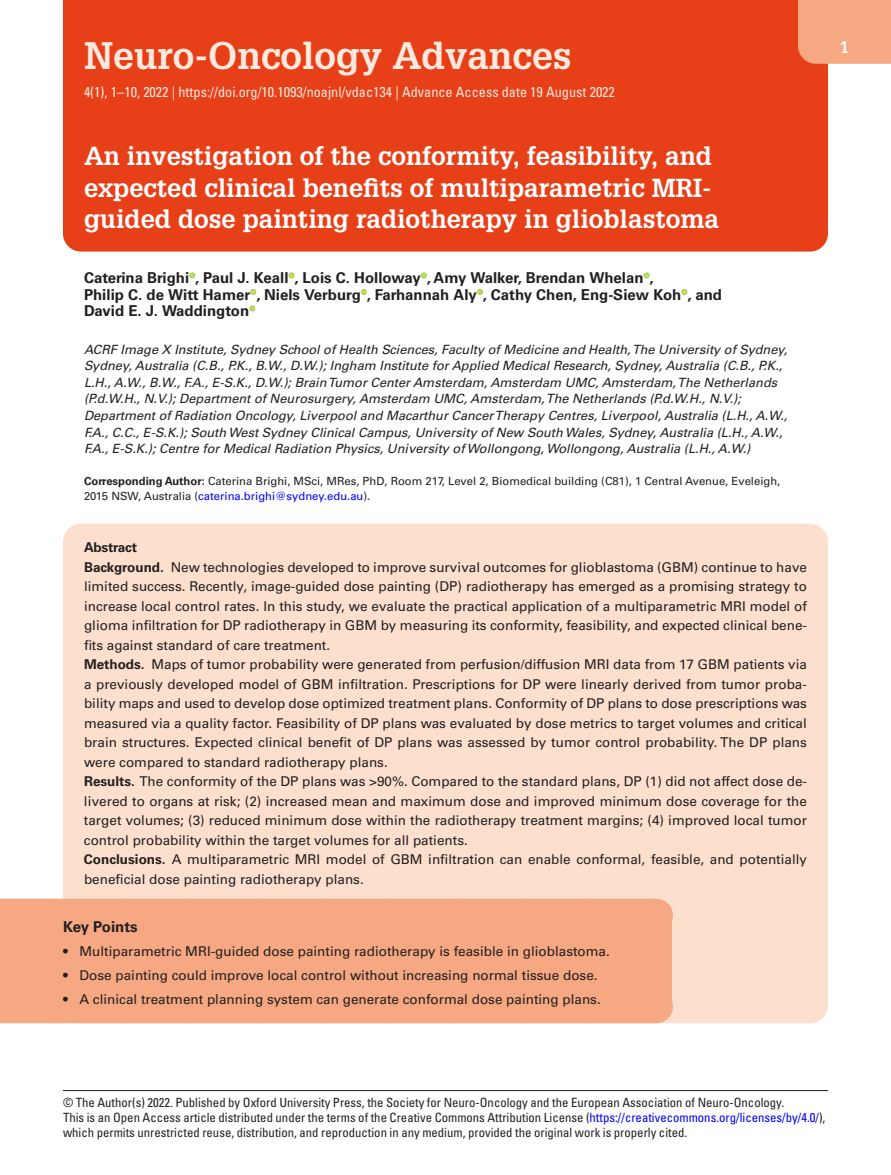
<style>
.page{position:relative;width:891px;height:1175px;background:#fff}
.page>*{position:absolute;margin:0;border:0;box-sizing:border-box;transform-origin:0 0}
.t1{font:700 37.5px "Glypha LT Std";color:#fdeade}
.Article_Title{font:700 25.5px/31.5px "Glypha LT Std";color:#fff}
.t2{font:700 16.5px "Glypha LT Std";color:#fff}
.Authors{font:700 15px/16.5px "Univers LT Std";color:#231f20}
.Keywords_Title{font:700 15px "Univers LT Std";color:#231f20}
.t3{font:condensed 14.25px "Univers LT Std";color:#fdeade}
.Abstract{font:13.5px/19.5px "Univers LT Std";color:#231f20;text-align:justify}
.Abstract_Last{font:13.5px/19.5px "Univers LT Std";color:#231f20}
.Keywords1{font:13.5px "Univers LT Std";color:#231f20}
.Keywords{font:13.5px "Univers LT Std";color:#231f20}
.Keywords2{font:13.5px "Univers LT Std";color:#231f20}
.Abstract_Title{font:700 13.5px "Univers LT Std";letter-spacing:-.015em;color:#231f20}
.Affiliation{font:italic 12.75px/16.5px "Univers LT Std";color:#231f20}
.License{font:condensed 12.75px/15px "Univers LT Std";color:#231f20}
.CopyrightLine{font:condensed 12.75px "Univers LT Std";color:#231f20}
.FM_Correspondence{font:11.25px/15px "Univers LT Std";color:#231f20}
.s1{font-weight:700}
.s2{color:#00f}
</style>
<div class="page">
<div style="left:63px;top:0;width:765px;height:166px;background:#e73f18"></div>
<div style="left:798px;top:0;width:93px;height:64px;background:#f5a882"></div>
<hr style="left:63px;top:1090px;width:765px;height:1px;background:#1d1e1f">
<div style="left:63px;top:524px;width:765px;height:499px;background:#fcdfcd;border-radius:18px"></div>
<div style="left:0;top:916px;width:672px;height:34px;background:#f5a882"></div>
<div style="left:0;top:898px;width:656px;height:33px;background:#f5a882"></div>
<svg style="left:56px;top:898px;width:566px;height:1px"></svg>
<hr style="left:656px;top:898px;width:1px;height:33px;background:#f5a882">
<div style="left:0;top:932px;width:672px;height:41px;background:#f5a882"></div>
<div style="left:0;top:956px;width:672px;height:41px;background:#f5a882"></div>
<div style="left:0;top:980px;width:672px;height:27px;background:#f5a882"></div>
<div style="left:0;top:990px;width:656px;height:33px;background:#f5a882"></div>
<hr style="left:656px;top:990px;width:1px;height:33px;background:#f5a882">
<svg style="left:189px;top:272px;width:6px;height:6px"></svg>
<svg style="left:289px;top:272px;width:6px;height:6px"></svg>
<svg style="left:421px;top:272px;width:6px;height:6px"></svg>
<svg style="left:644px;top:272px;width:6px;height:6px"></svg>
<svg style="left:250px;top:289px;width:6px;height:6px"></svg>
<svg style="left:361px;top:289px;width:6px;height:6px"></svg>
<svg style="left:477px;top:289px;width:6px;height:6px"></svg>
<svg style="left:681px;top:289px;width:6px;height:6px"></svg>
<svg style="left:249px;top:305px;width:6px;height:6px"></svg>
<div style="left:63px;top:166px;width:765px;height:85px;background:#e73f18"></div>
<h1 class="t1" style="left:84px;top:32px;width:489px">Neuro-Oncology Advances</h1>
<p class="t3" style="left:84px;top:83px;width:532px">4(1), 1–10, 2022 | https://doi.org/10.1093/noajnl/vdac134 | Advance Access date 19 August 2022</p>
<h1 class="Article_Title" style="left:84px;top:140px;width:637px">An investigation of the conformity, feasibility, and expected clinical benefits of multiparametric MRI&shy;guided dose painting radiotherapy in glioblastoma</h1>
<p class="Authors" style="left:84px;top:270px;width:640px">Caterina Brighi , Paul J. Keall , Lois C. Holloway , Amy Walker, Brendan Whelan ,<br>Philip C. de Witt Hamer , Niels Verburg , Farhannah Aly , Cathy Chen, Eng-Siew Koh , and<br>David E. J. Waddington</p>
<p class="Affiliation" style="left:84px;top:341px;width:705px">ACRF Image X Institute, Sydney School of Health Sciences, Faculty of Medicine and Health, The University of Sydney, Sydney, Australia (C.B., P.K., B.W., D.W.); Ingham Institute for Applied Medical Research, Sydney, Australia (C.B., P.K., L.H., A.W., B.W., F.A., E-S.K., D.W.); Brain Tumor Center Amsterdam, Amsterdam UMC, Amsterdam, The Netherlands (P.d.W.H., N.V.); Department of Neurosurgery, Amsterdam UMC, Amsterdam, The Netherlands (P.d.W.H., N.V.); Department of Radiation Oncology, Liverpool and Macarthur Cancer Therapy Centres, Liverpool, Australia (L.H., A.W., F.A., C.C., E-S.K.); South West Sydney Clinical Campus, University of New South Wales, Sydney, Australia (L.H., A.W., F.A., E-S.K.); Centre for Medical Radiation Physics, University of Wollongong, Wollongong, Australia (L.H., A.W.)</p>
<p class="FM_Correspondence" style="left:84px;top:474px;width:698px"><span class="s1">Corresponding Author:</span> Caterina Brighi, MSci, MRes, PhD, Room 217, Level 2, Biomedical building (C81), 1 Central Avenue, Eveleigh,<br>2015 NSW, Australia (<span class="s2">caterina.brighi@sydney.edu.au</span>).</p>
<h2 class="Abstract_Title" style="left:84px;top:539px;width:55px">Abstract</h2>
<p class="Abstract" style="left:84px;top:557px;width:725px"><span class="s1">Background.</span> New technologies developed to improve survival outcomes for glioblastoma (GBM) continue to have limited success. Recently, image-guided dose painting (DP) radiotherapy has emerged as a promising strategy to increase local control rates. In this study, we evaluate the practical application of a multiparametric MRI model of glioma infiltration for DP radiotherapy in GBM by measuring its conformity, feasibility, and expected clinical bene&shy;fits against standard of care treatment.</p>
<p class="Abstract" style="left:84px;top:654px;width:725px"><span class="s1">Methods.</span> Maps of tumor probability were generated from perfusion/diffusion MRI data from 17 GBM patients via a previously developed model of GBM infiltration. Prescriptions for DP were linearly derived from tumor proba&shy;bility maps and used to develop dose optimized treatment plans. Conformity of DP plans to dose prescriptions was measured via a quality factor. Feasibility of DP plans was evaluated by dose metrics to target volumes and critical brain structures. Expected clinical benefit of DP plans was assessed by tumor control probability. The DP plans were compared to standard radiotherapy plans.</p>
<p class="Abstract" style="left:84px;top:771px;width:725px"><span class="s1">Results.</span> The conformity of the DP plans was &gt;90%. Compared to the standard plans, DP (1) did not affect dose de&shy;livered to organs at risk; (2) increased mean and maximum dose and improved minimum dose coverage for the target volumes; (3) reduced minimum dose within the radiotherapy treatment margins; (4) improved local tumor control probability within the target volumes for all patients.</p>
<p class="Abstract_Last" style="left:84px;top:849px;width:725px"><span class="s1">Conclusions.</span> A multiparametric MRI model of GBM infiltration can enable conformal, feasible, and potentially beneficial dose painting radiotherapy plans.</p>
<p class="Keywords_Title" style="left:63px;top:917px;width:76px">Key Points</p>
<p class="Keywords1" style="left:63px;top:943px;width:548px">• Multiparametric MRI-guided dose painting radiotherapy is feasible in glioblastoma.</p>
<p class="Keywords" style="left:63px;top:967px;width:536px">• Dose painting could improve local control without increasing normal tissue dose.</p>
<p class="Keywords2" style="left:63px;top:991px;width:539px">• A clinical treatment planning system can generate conformal dose painting plans.</p>
<p class="t2" style="left:840px;top:37px;width:11px">1</p>
<p class="CopyrightLine" style="left:63px;top:1094px;width:723px">© The Author(s) 2022. Published by Oxford University Press, the Society for Neuro-Oncology and the European Association of Neuro-Oncology.</p>
<p class="License" style="left:63px;top:1110px;width:764px">This is an Open Access article distributed under the terms of the Creative Commons Attribution License (<span class="s2">https://creativecommons.org/licenses/by/4.0/</span>), which permits unrestricted reuse, distribution, and reproduction in any medium, provided the original work is properly cited.</p>
</div>
